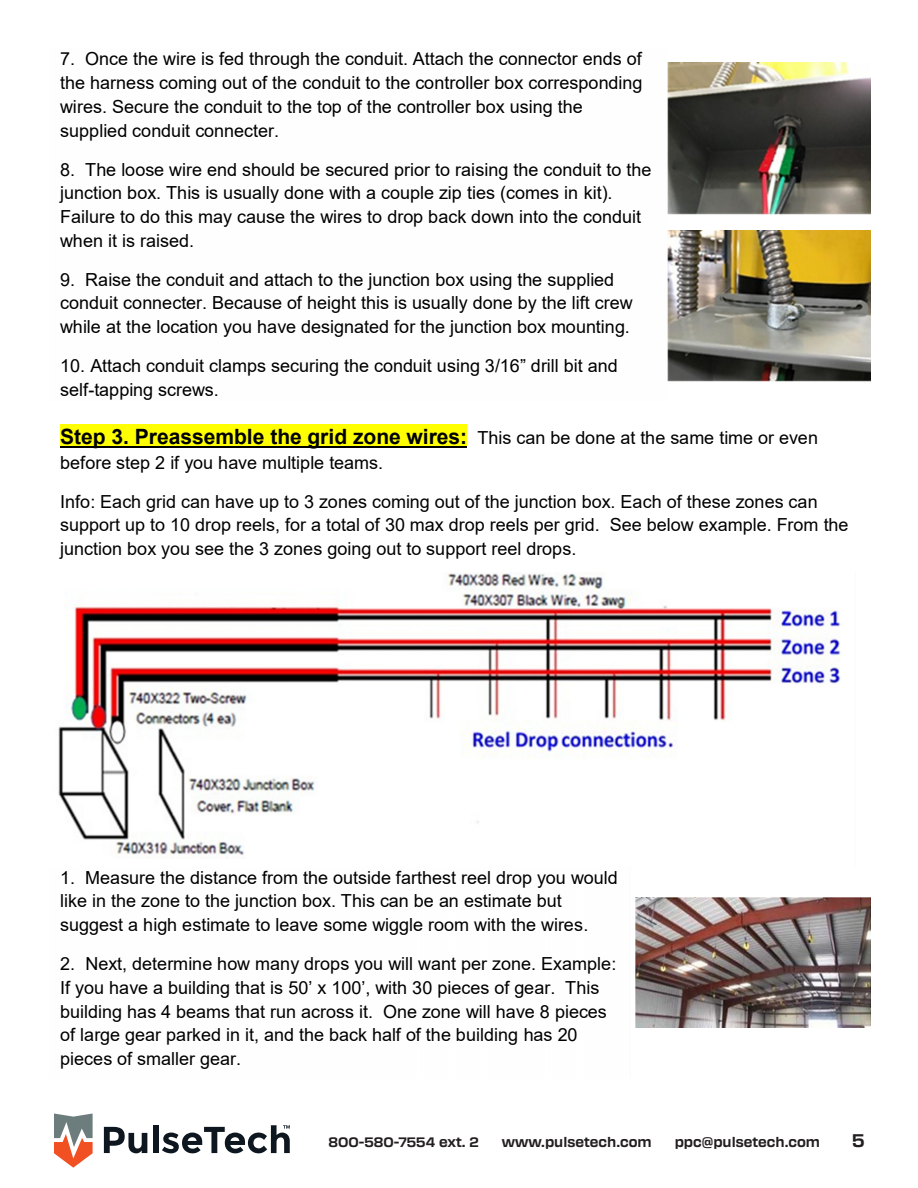
<style>
.page{position:relative;width:918px;height:1188px;background:#fff}
.page>*{position:absolute;margin:0;border:0;box-sizing:border-box;transform-origin:0 0}
.t1{font:700 21px "Arial";color:#000}
.t2{font:18px/23.9px "Arial";color:#000}
.t3{font:700 18px "Transducer";color:#231f20}
.t4{font:700 13.5px "Transducer";color:#231f20}
.s1{font-weight:400;font-size:18px}
</style>
<div class="page">
<svg style="left:104px;top:1127px;width:43px;height:26px"></svg>
<div style="left:153px;top:1125px;width:5px;height:28px;background:#0e171f"></div>
<svg style="left:54px;top:1113px;width:39px;height:55px"></svg>
<svg style="left:162px;top:1125px;width:128px;height:28px"></svg>
<img style="left:668px;top:63px;width:202px;height:152px">
<img style="left:668px;top:230px;width:202px;height:152px">
<div style="left:60px;top:424px;width:407px;height:24px;background:#ff0"></div>
<hr style="left:60px;top:446px;width:407px;height:2px;background:#000">
<img style="left:58px;top:572px;width:782px;height:287px">
<img style="left:636px;top:897px;width:234px;height:130px">
<p class="t2" style="left:60px;top:49px;width:584px">7. Once the wire is fed through the conduit. Attach the connector ends of the harness coming out of the conduit to the controller box corresponding wires. Secure the conduit to the top of the controller box using the supplied conduit connecter.</p>
<p class="t2" style="left:60px;top:159px;width:593px">8. The loose wire end should be secured prior to raising the conduit to the junction box. This is usually done with a couple zip ties (comes in kit).<br>Failure to do this may cause the wires to drop back down into the conduit when it is raised.</p>
<p class="t2" style="left:60px;top:269px;width:574px">9. Raise the conduit and attach to the junction box using the supplied conduit connecter. Because of height this is usually done by the lift crew while at the location you have designated for the junction box mounting.</p>
<p class="t2" style="left:60px;top:356px;width:559px">10. Attach conduit clamps securing the conduit using 3/16” drill bit and self-tapping screws.</p>
<p class="t1" style="left:60px;top:428px;width:759px">Step 3. Preassemble the grid zone wires: <span class="s1">This can be done at the same time or even</span></p>
<p class="t2" style="left:60px;top:445px;width:759px;line-height:38.8px">before step 2 if you have multiple teams.<br>Info: Each grid can have up to 3 zones coming out of the junction box. Each of these zones can</p>
<p class="t2" style="left:60px;top:515px;width:790px">support up to 10 drop reels, for a total of 30 max drop reels per grid. See below example. From the junction box you see the 3 zones going out to support reel drops.</p>
<p class="t2" style="left:60px;top:867px;width:559px">1. Measure the distance from the outside farthest reel drop you would like in the zone to the junction box. This can be an estimate but suggest a high estimate to leave some wiggle room with the wires.</p>
<p class="t2" style="left:60px;top:953px;width:558px">2. Next, determine how many drops you will want per zone. Example:<br>If you have a building that is 50’ x 100’, with 30 pieces of gear. This building has 4 beams that run across it. One zone will have 8 pieces of large gear parked in it, and the back half of the building has 20 pieces of smaller gear.</p>
<p class="t4" style="left:328px;top:1132px;width:152px">800-580-7554 ext. 2</p>
<p class="t4" style="left:502px;top:1132px;width:151px">www.pulsetech.com</p>
<p class="t4" style="left:675px;top:1132px;width:147px">ppc@pulsetech.com</p>
<p class="t3" style="left:850px;top:1127px;width:17px">5<sup>5</sup></p>
</div>
